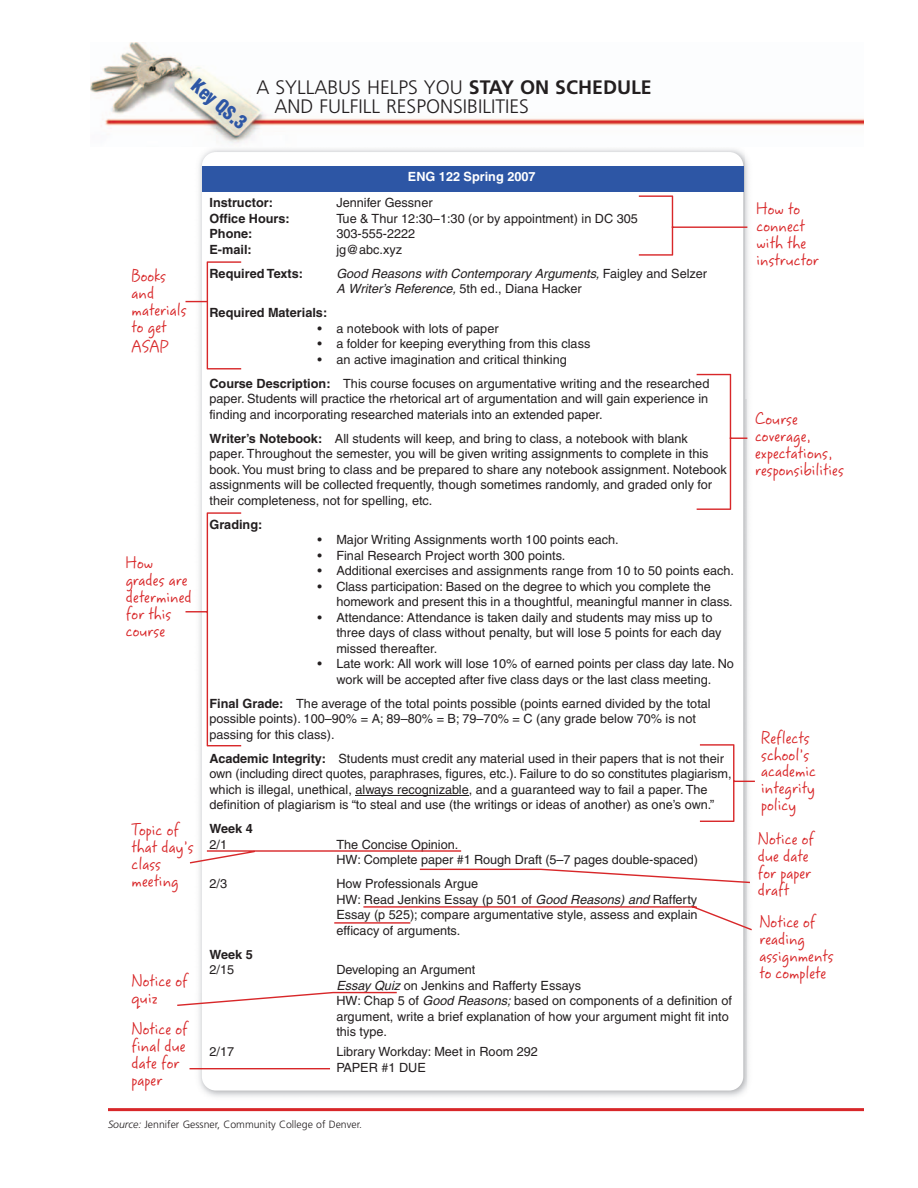
<style>
.page{position:relative;width:918px;height:1188px;background:#fff}
.page>*{position:absolute;margin:0;border:0;box-sizing:border-box;transform-origin:0 0}
.t1{font:300 19.5px/19.5px "Frutiger";color:#231f20}
.t2{font:900 condensed 18.75px "Helvetica";color:#2d56a5}
.t3{font:16.95px/17px "Sweet Pea";color:#d82729}
.t4{font:12.75px/15.5px "Helvetica";color:#231f20}
.t5{font:italic 12.75px/15.5px "Helvetica";color:#231f20}
.t6{font:700 12.75px "Helvetica";color:#231f20}
.t7{font:700 12.75px "Helvetica";color:#fff}
.t8{font:300 10.5px "Frutiger";color:#231f20}
.s1{font-weight:700}
.s2{font-style:normal}
.s3{font-style:italic}
</style>
<div class="page">
<div style="left:202px;top:166px;width:541px;height:25px;background:#2d56a5"></div>
<svg style="left:207px;top:261px;width:34px;height:40px"></svg>
<svg style="left:639px;top:195px;width:108px;height:61px"></svg>
<svg style="left:177px;top:301px;width:575px;height:768px"></svg>
<hr style="left:108px;top:1108px;width:756px;height:3px;background:#d82729">
<img style="left:90px;top:43px;width:774px;height:101px">
<h2 class="t2" style="left:199px;top:78px;width:67px;rotate:40deg">Key QS.3</h2>
<h1 class="t1" style="left:274px;top:79px;width:379px;text-indent:-18px">A SYLLABUS HELPS YOU <span class="s1">STAY ON SCHEDULE<br></span>AND FULFILL RESPONSIBILITIES</h1>
<p class="t7" style="left:408px;top:172px;width:129px">ENG 122 Spring 2007</p>
<p class="t6" style="left:209px;top:198px;width:65px">Instructor:</p>
<p class="t4" style="left:336px;top:196px;width:98px">Jennifer Gessner</p>
<p class="t6" style="left:209px;top:214px;width:82px">Office Hours:</p>
<p class="t4" style="left:336px;top:212px;width:303px">Tue &amp; Thur 12:30–1:30 (or by appointment) in DC 305</p>
<p class="t6" style="left:209px;top:229px;width:45px">Phone:</p>
<p class="t4" style="left:336px;top:227px;width:81px">303-555-2222</p>
<p class="t6" style="left:209px;top:245px;width:44px">E-mail:</p>
<p class="t4" style="left:336px;top:243px;width:67px">jg@abc.xyz</p>
<p class="t6" style="left:209px;top:269px;width:95px">Required Texts:</p>
<p class="t5" style="left:336px;top:267px;width:372px">Good Reasons with Contemporary Arguments, <span class="s2">Faigley and Selzer<br></span>A Writer’s Reference, <span class="s2">5th ed., Diana Hacker</span></p>
<p class="t6" style="left:209px;top:308px;width:119px">Required Materials:</p>
<p class="t4" style="left:318px;top:322px;width:183px">• a notebook with lots of paper</p>
<p class="t4" style="left:318px;top:337px;width:274px">• a folder for keeping everything from this class</p>
<p class="t4" style="left:209px;top:349px;width:501px;line-height:24px;text-indent:108px">• an active imagination and critical thinking<br><span class="s1">Course Description:</span> This course focuses on argumentative writing and the researched</p>
<p class="t4" style="left:209px;top:392px;width:500px">paper. Students will practice the rhetorical art of argumentation and will gain experience in finding and incorporating researched materials into an extended paper.</p>
<p class="t4" style="left:209px;top:432px;width:519px"><span class="s1">Writer’s Notebook:</span> All students will keep, and bring to class, a notebook with blank<br>paper. Throughout the semester, you will be given writing assignments to complete in this book.You must bring to class and be prepared to share any notebook assignment. Notebook assignments will be collected frequently, though sometimes randomly, and graded only for their completeness, not for spelling, etc.</p>
<p class="t6" style="left:209px;top:520px;width:54px">Grading:</p>
<p class="t4" style="left:318px;top:533px;width:303px">• Major Writing Assignments worth 100 points each.</p>
<p class="t4" style="left:318px;top:549px;width:249px">• Final Research Project worth 300 points.</p>
<p class="t4" style="left:318px;top:564px;width:418px">• Additional exercises and assignments range from 10 to 50 points each.</p>
<p class="t4" style="left:336px;top:580px;width:398px;text-indent:-19px">• Class participation: Based on the degree to which you complete the homework and present this in a thoughtful, meaningful manner in class.</p>
<p class="t4" style="left:336px;top:611px;width:387px;text-indent:-19px">• Attendance: Attendance is taken daily and students may miss up to three days of class without penalty, but will lose 5 points for each day missed thereafter.</p>
<p class="t4" style="left:318px;top:657px;width:418px;text-align:center">• Late work: All work will lose 10% of earned points per class day late. No work will be accepted after five class days or the last class meeting.</p>
<p class="t4" style="left:209px;top:697px;width:503px"><span class="s1">Final Grade:</span> The average of the total points possible (points earned divided by the total possible points). 100–90% = A; 89–80% = B; 79–70% = C (any grade below 70% is not passing for this class).</p>
<p class="t4" style="left:209px;top:752px;width:524px"><span class="s1">Academic Integrity:</span> Students must credit any material used in their papers that is not their own (including direct quotes, paraphrases, figures, etc.). Failure to do so constitutes plagiarism, which is illegal, unethical, always recognizable, and a guaranteed way to fail a paper. The definition of plagiarism is “to steal and use (the writings or ideas of another) as one’s own.”</p>
<p class="t6" style="left:209px;top:824px;width:45px">Week 4</p>
<p class="t4" style="left:209px;top:838px;width:19px">2/1</p>
<p class="t4" style="left:336px;top:838px;width:363px">The Concise Opinion.<br>HW: Complete paper #1 Rough Draft (5–7 pages double-spaced)</p>
<p class="t4" style="left:209px;top:877px;width:19px">2/3</p>
<p class="t4" style="left:336px;top:877px;width:363px">How Professionals Argue<br>HW: Read Jenkins Essay (p 501 of <span class="s3">Good Reasons) and</span> Rafferty Essay (p 525); compare argumentative style, assess and explain efficacy of arguments.</p>
<p class="t6" style="left:209px;top:950px;width:45px">Week 5</p>
<p class="t4" style="left:209px;top:963px;width:26px">2/15</p>
<p class="t4" style="left:336px;top:963px;width:397px">Developing an Argument<br><span class="s3">Essay Quiz</span> on Jenkins and Rafferty Essays<br>HW: Chap 5 of <span class="s3">Good Reasons;</span> based on components of a definition of argument, write a brief explanation of how your argument might fit into this type.</p>
<p class="t4" style="left:209px;top:1045px;width:26px">2/17</p>
<p class="t4" style="left:336px;top:1045px;width:203px">Library Workday: Meet in Room 292<br>PAPER #1 DUE</p>
<h3 class="t3" style="left:132px;top:270px;width:57px">Books and materials to get</h3>
<h3 class="t3" style="left:132px;top:340px;width:38px">ASAP</h3>
<h3 class="t3" style="left:126px;top:557px;width:67px">How grades are determined for this course</h3>
<h3 class="t3" style="left:132px;top:824px;width:63px">Topic of that day’s class meeting</h3>
<h3 class="t3" style="left:132px;top:974px;width:58px">Notice of quiz</h3>
<h3 class="t3" style="left:132px;top:1023px;width:58px">Notice of final due date for paper</h3>
<p class="t8" style="left:108px;top:1120px;width:256px"><span class="s3">Source:</span> Jennifer Gessner, Community College of Denver.</p>
<h3 class="t3" style="left:757px;top:203px;width:64px">How to connect with the instructor</h3>
<h3 class="t3" style="left:755px;top:413px;width:90px">Course coverage, expectations, responsibilities</h3>
<h3 class="t3" style="left:761px;top:731px;width:56px">Reflects school’s academic integrity policy</h3>
<h3 class="t3" style="left:758px;top:833px;width:58px">Notice of due date for paper draft</h3>
<h3 class="t3" style="left:759px;top:915px;width:76px">Notice of reading assignments to complete</h3>
</div>
